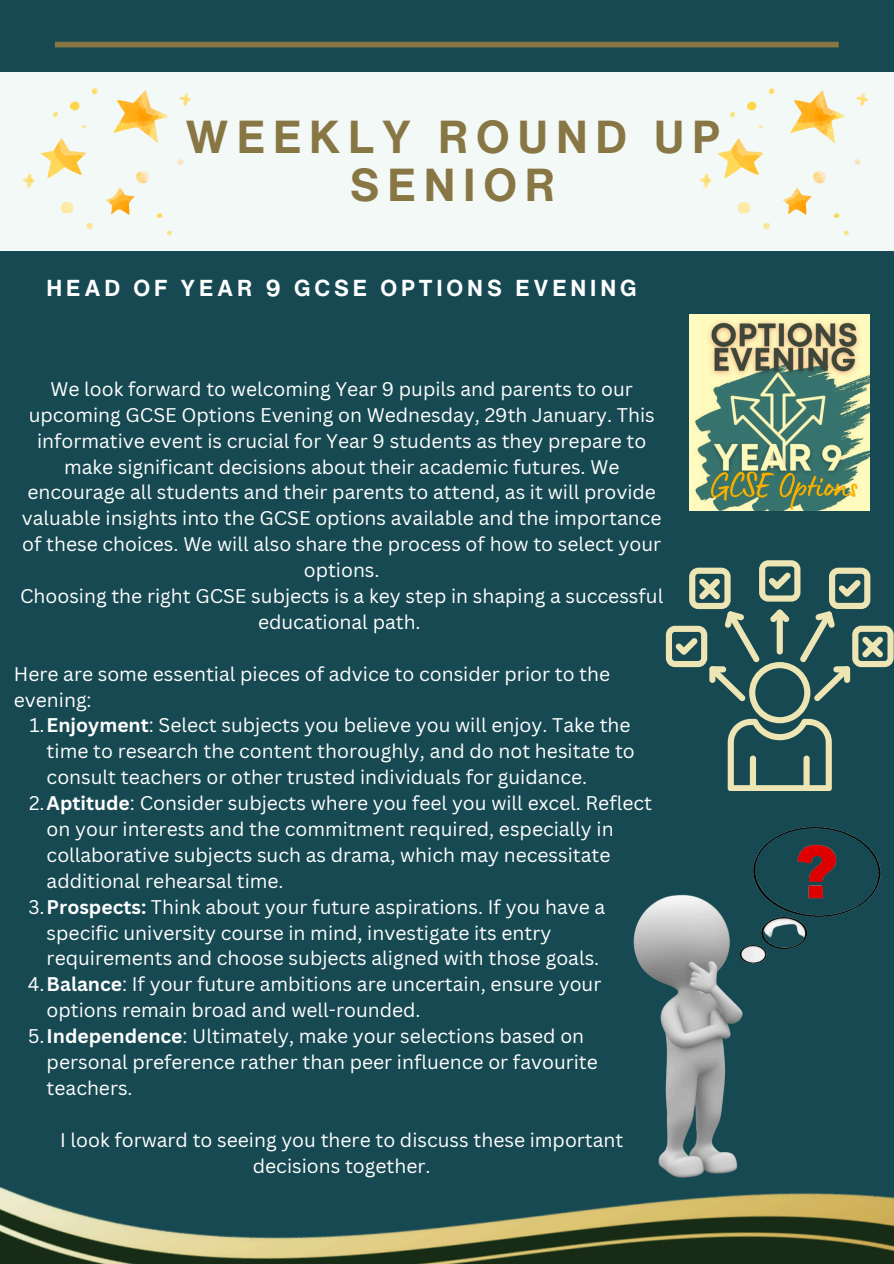
<style>
.page{position:relative;width:894px;height:1264px;background:#fff}
.page>*{position:absolute;margin:0;border:0;box-sizing:border-box;transform-origin:0 0}
.t1{font:700 45px/48.3px "Helvetica Now Text";letter-spacing:.17em;color:#874;text-align:center}
.t2{font:700 22.5px "Helvetica Now Text";letter-spacing:.17em;color:#fff}
.t3{font:19.2px/25.8px "Canva Sans";color:#fff}
.s1{font-weight:700}
</style>
<div class="page">
<div style="left:0;top:0;width:893px;height:1263px;background:#174952"></div>
<img style="left:0;top:1186px;width:893px;height:77px">
<div style="left:55px;top:42px;width:783px;height:5px;background:#874"></div>
<div style="left:0;top:72px;width:893px;height:179px;background:#f3f9f7"></div>
<img style="left:700px;top:88px;width:168px;height:147px">
<img style="left:22px;top:88px;width:169px;height:147px">
<img style="left:689px;top:314px;width:180px;height:196px">
<svg style="left:665px;top:560px;width:228px;height:231px"></svg>
<img style="left:515px;top:827px;width:378px;height:390px">
<p class="t1" style="left:185px;top:112px;width:535px">WEEKLY ROUND UP<br>SENIOR</p>
<p class="t2" style="left:47px;top:271px;width:591px">HEAD OF YEAR 9 GCSE OPTIONS EVENING</p>
<p class="t3" style="left:22px;top:375px;width:641px;text-align:center">We look forward to welcoming Year 9 pupils and parents to our upcoming GCSE Options Evening on Wednesday, 29th January. This informative event is crucial for Year 9 students as they prepare to make significant decisions about their academic futures. We encourage all students and their parents to attend, as it will provide valuable insights into the GCSE options available and the importance of these choices. We will also share the process of how to select your options.</p>
<p class="t3" style="left:20px;top:582px;width:644px;text-align:center">Choosing the right GCSE subjects is a key step in shaping a successful educational path.</p>
<h1 class="t3" style="left:14px;top:660px;width:597px">Here are some essential pieces of advice to consider prior to the evening:</h1>
<h2 class="t3" style="left:47px;top:712px;width:589px;text-indent:-17px">1.<span class="s1">Enjoyment</span>: Select subjects you believe you will enjoy. Take the time to research the content thoroughly, and do not hesitate to consult teachers or other trusted individuals for guidance.</h2>
<p class="t3" style="left:47px;top:789px;width:606px;text-indent:-18px">2.<span class="s1">Aptitude</span>: Consider subjects where you feel you will excel. Reflect on your interests and the commitment required, especially in collaborative subjects such as drama, which may necessitate additional rehearsal time.</p>
<p class="t3" style="left:47px;top:893px;width:560px;text-indent:-18px">3.<span class="s1">Prospects:</span> Think about your future aspirations. If you have a specific university course in mind, investigate its entry requirements and choose subjects aligned with those goals.</p>
<p class="t3" style="left:47px;top:971px;width:556px;text-indent:-19px">4.<span class="s1">Balance</span>: If your future ambitions are uncertain, ensure your options remain broad and well-rounded.</p>
<p class="t3" style="left:47px;top:1022px;width:552px;text-indent:-18px">5.<span class="s1">Independence</span>: Ultimately, make your selections based on personal preference rather than peer influence or favourite teachers.</p>
<p class="t3" style="left:60px;top:1126px;width:564px;text-align:center">I look forward to seeing you there to discuss these important decisions together.</p>
</div>
